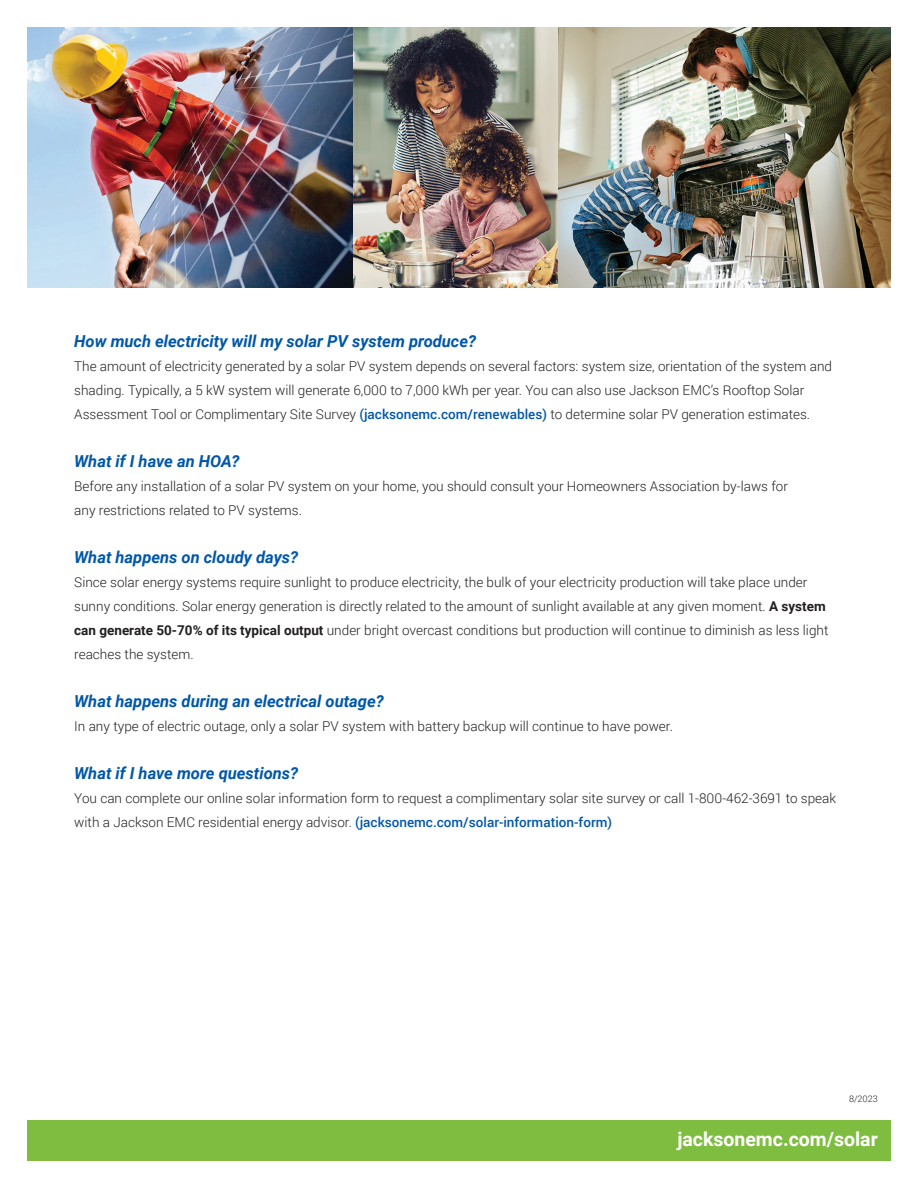
<style>
.page{position:relative;width:918px;height:1188px;background:#fff}
.page>*{position:absolute;margin:0;border:0;box-sizing:border-box;transform-origin:0 0}
.t1{font:700 19.5px "Roboto";color:#fff}
.t2{font:italic 700 16.5px "Roboto";color:#0157a8}
.t3{font:300 13.5px/24px "Roboto";color:#231f20}
.t4{font:300 9px "Roboto";color:#231f20}
.s1{font-weight:500;color:#0157a8}
.s2{font-weight:700}
</style>
<div class="page">
<img style="left:27px;top:27px;width:327px;height:260px">
<img style="left:557px;top:27px;width:334px;height:260px">
<img style="left:354px;top:27px;width:203px;height:260px">
<div style="left:27px;top:1120px;width:864px;height:41px;background:#7fbd41"></div>
<p class="t2" style="left:74px;top:330px;width:403px">How much electricity will my solar PV system produce?</p>
<p class="t3" style="left:74px;top:354px;width:759px">The amount of electricity generated by a solar PV system depends on several factors: system size, orientation of the system and shading. Typically, a 5 kW system will generate 6,000 to 7,000 kWh per year. You can also use Jackson EMC’s Rooftop Solar<br>Assessment Tool or Complimentary Site Survey <span class="s1">(jacksonemc.com/renewables)</span> to determine solar PV generation estimates.</p>
<p class="t2" style="left:74px;top:450px;width:167px">What if I have an HOA?</p>
<p class="t3" style="left:74px;top:474px;width:715px">Before any installation of a solar PV system on your home, you should consult your Homeowners Association by-laws for any restrictions related to PV systems.</p>
<p class="t2" style="left:74px;top:546px;width:225px">What happens on cloudy days?</p>
<p class="t3" style="left:74px;top:570px;width:756px">Since solar energy systems require sunlight to produce electricity, the bulk of your electricity production will take place under sunny conditions. Solar energy generation is directly related to the amount of sunlight available at any given moment. <span class="s2">A system can generate 50-70% of its typical output</span> under bright overcast conditions but production will continue to diminish as less light reaches the system.</p>
<p class="t2" style="left:74px;top:690px;width:311px">What happens during an electrical outage?</p>
<p class="t3" style="left:74px;top:714px;width:600px">In any type of electric outage, only a solar PV system with battery backup will continue to have power.</p>
<p class="t2" style="left:74px;top:762px;width:225px">What if I have more questions?</p>
<p class="t3" style="left:74px;top:786px;width:763px">You can complete our online solar information form to request a complimentary solar site survey or call 1-800-462-3691 to speak with a Jackson EMC residential energy advisor. <span class="s1">(jacksonemc.com/solar-information-form)</span></p>
<p class="t4" style="left:849px;top:1093px;width:30px">8/2023</p>
<h1 class="t1" style="left:677px;top:1125px;width:202px">jacksonemc.com/solar</h1>
</div>
